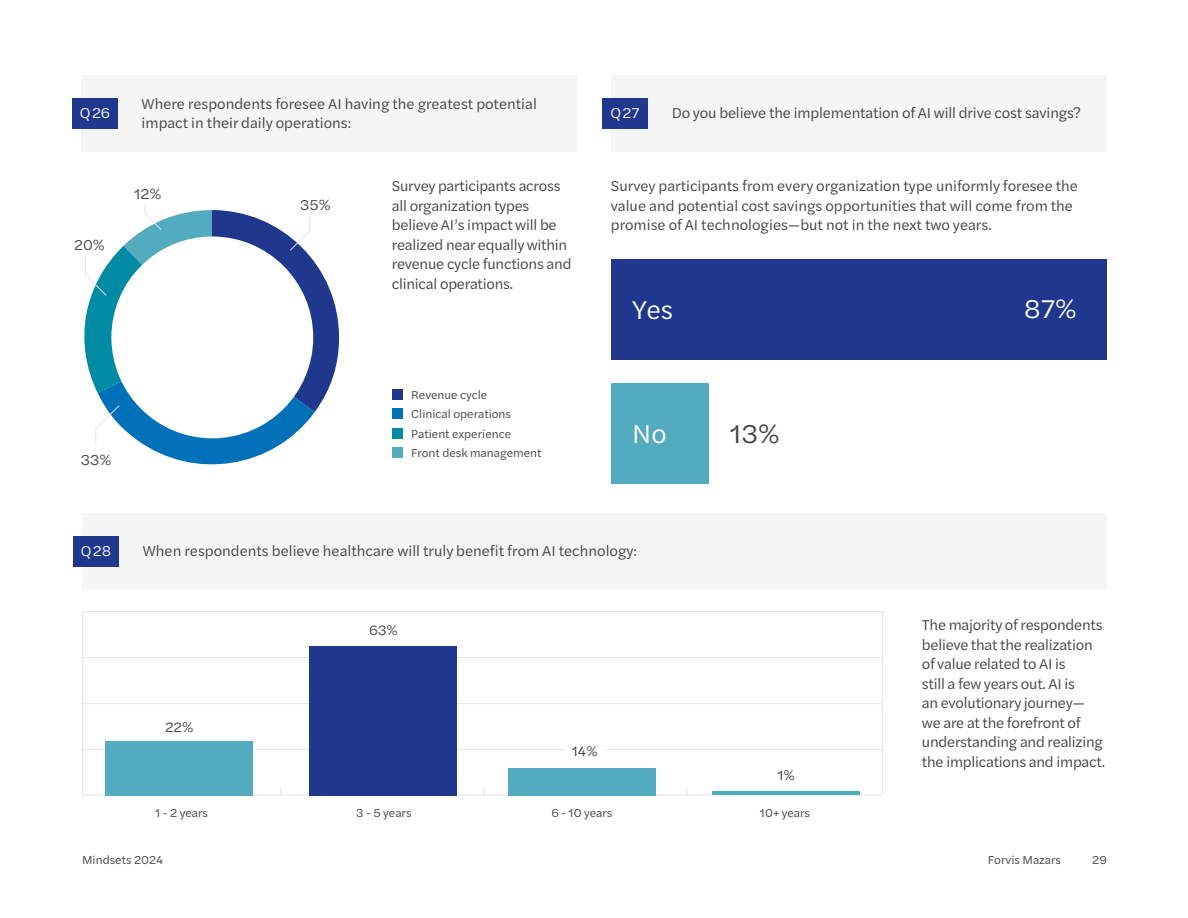
<style>
.page{position:relative;width:1188px;height:918px;background:#fff}
.page>*{position:absolute;margin:0;border:0;box-sizing:border-box;transform-origin:0 0}
.t1{font:27px "Halyard Text";color:#fff}
.t2{font:27px "Halyard Text";color:#3f4540}
.t3{font:15px/19.5px "Halyard Text";letter-spacing:-.01em;color:#3f4540}
.t4{font:15px "Halyard Text";letter-spacing:.05em;color:#fff}
.t5{font:14.25px "Halyard Text";color:#3f4540}
.t6{font:12px/19.5px "Halyard Text";color:#3f4540}
</style>
<div class="page">
<div style="left:82px;top:513px;width:1025px;height:77px;background:#f5f5f5"></div>
<div style="left:73px;top:536px;width:46px;height:30px;background:#1f378c"></div>
<div style="left:611px;top:75px;width:496px;height:77px;background:#f5f5f5"></div>
<div style="left:602px;top:98px;width:46px;height:30px;background:#1f378c"></div>
<div style="left:81px;top:75px;width:496px;height:77px;background:#f5f5f5"></div>
<div style="left:72px;top:98px;width:45px;height:30px;background:#1f378c"></div>
<div style="left:392px;top:389px;width:10px;height:11px;background:#1f378c"></div>
<div style="left:392px;top:409px;width:10px;height:10px;background:#0070b9"></div>
<div style="left:392px;top:428px;width:10px;height:10px;background:#008ba4"></div>
<div style="left:392px;top:447px;width:10px;height:10px;background:#53abc0"></div>
<svg style="left:84px;top:205px;width:255px;height:260px"></svg>
<div style="left:111px;top:236px;width:202px;height:202px;background:#fff;border-radius:50%"></div>
<div style="left:611px;top:384px;width:98px;height:100px;background:#53abc0"></div>
<div style="left:611px;top:260px;width:496px;height:100px;background:#1f378c"></div>
<hr style="left:82px;top:703px;width:800px;height:1px;background:#e2e4e9">
<hr style="left:82px;top:657px;width:800px;height:1px;background:#e2e4e9">
<hr style="left:82px;top:749px;width:800px;height:1px;background:#e2e4e9">
<div style="left:310px;top:646px;width:147px;height:149px;background:#1f378c"></div>
<div style="left:106px;top:741px;width:147px;height:54px;background:#53abc0"></div>
<div style="left:508px;top:768px;width:148px;height:27px;background:#53abc0"></div>
<hr style="left:713px;top:791px;width:147px;height:4px;background:#53abc0">
<div style="left:564px;top:741px;width:42px;height:26px;background:#fff"></div>
<p class="t4" style="left:80px;top:102px;width:31px">Q26</p>
<p class="t3" style="left:74px;top:235px;width:32px">20%</p>
<p class="t3" style="left:142px;top:93px;width:397px">Where respondents foresee AI having the greatest potential impact in their daily operations:</p>
<p class="t3" style="left:134px;top:184px;width:29px">12%</p>
<p class="t3" style="left:300px;top:195px;width:32px">35%</p>
<p class="t3" style="left:392px;top:176px;width:181px">Survey participants across all organization types believe AI’s impact will be realized near equally within revenue cycle functions and clinical operations.</p>
<p class="t3" style="left:81px;top:449px;width:32px">33%</p>
<p class="t6" style="left:411px;top:385px;width:132px">Revenue cycle<br>Clinical operations<br>Patient experience<br>Front desk management</p>
<p class="t4" style="left:610px;top:102px;width:31px">Q27</p>
<p class="t3" style="left:672px;top:102px;width:411px">Do you believe the implementation of AI will drive cost savings?</p>
<p class="t3" style="left:611px;top:176px;width:469px">Survey participants from every organization type uniformly foresee the value and potential cost savings opportunities that will come from the promise of AI technologies—but not in the next two years.</p>
<h1 class="t1" style="left:632px;top:290px;width:43px">Yes</h1>
<h1 class="t1" style="left:632px;top:414px;width:36px">No</h1>
<h1 class="t2" style="left:730px;top:414px;width:51px">13%</h1>
<h1 class="t1" style="left:1024px;top:290px;width:54px">87%</h1>
<p class="t4" style="left:81px;top:540px;width:32px">Q28</p>
<p class="t3" style="left:143px;top:540px;width:496px">When respondents believe healthcare will truly benefit from AI technology:</p>
<p class="t5" style="left:165px;top:717px;width:30px">22%</p>
<p class="t5" style="left:370px;top:620px;width:30px">63%</p>
<p class="t5" style="left:572px;top:741px;width:27px">14%</p>
<p class="t5" style="left:777px;top:765px;width:19px">1%</p>
<p class="t6" style="left:155px;top:802px;width:54px">1 - 2 years</p>
<p class="t6" style="left:356px;top:802px;width:57px">3 - 5 years</p>
<p class="t6" style="left:552px;top:802px;width:62px">6 - 10 years</p>
<p class="t6" style="left:760px;top:802px;width:52px">10+ years</p>
<p class="t3" style="left:922px;top:614px;width:185px">The majority of respondents believe that the realization of value related to AI is<br>still a few years out. AI is<br>an evolutionary journey— we are at the forefront of understanding and realizing the implications and impact.</p>
<p class="t6" style="left:82px;top:849px;width:83px">Mindsets 2024</p>
<p class="t6" style="left:988px;top:849px;width:75px">Forvis Mazars</p>
<p class="t6" style="left:1092px;top:849px;width:16px">29</p>
</div>
